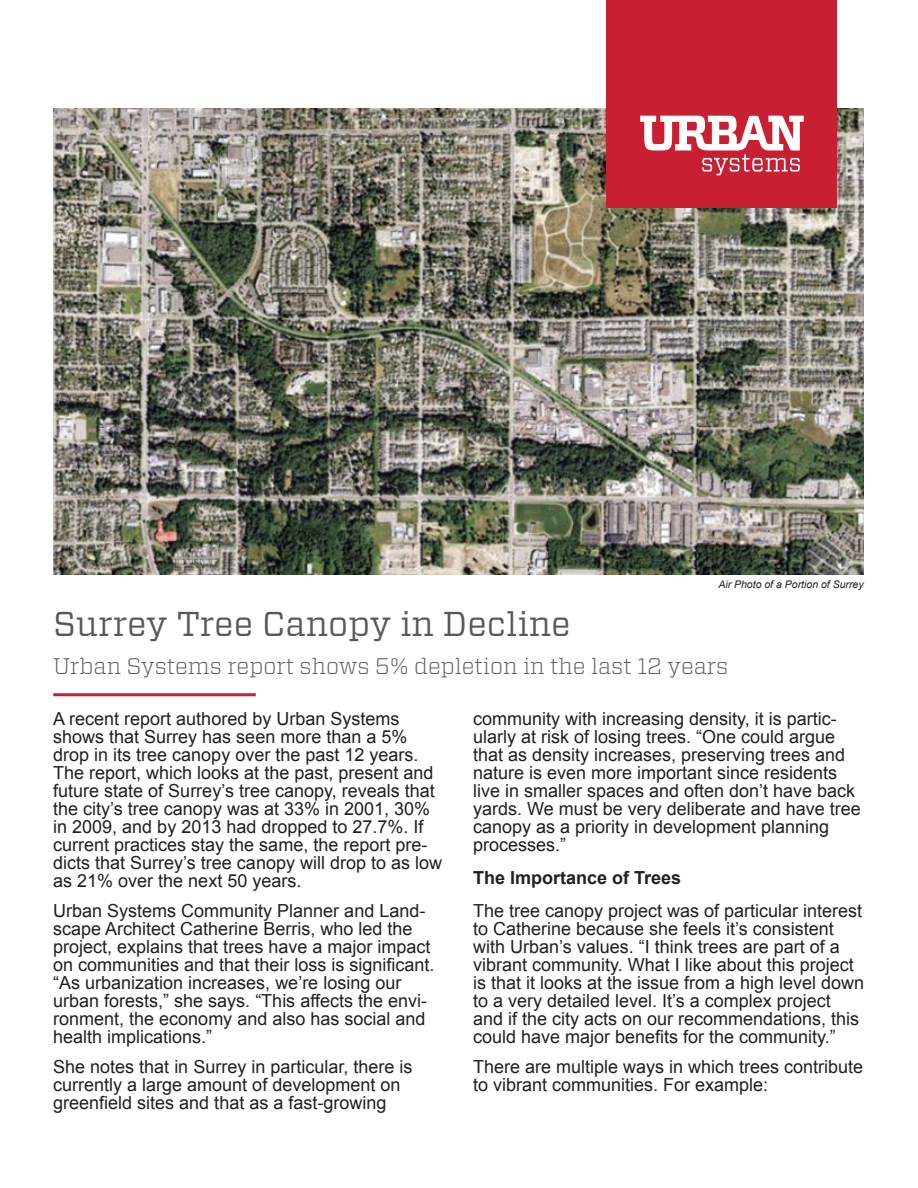
<style>
.page{position:relative;width:918px;height:1188px;background:#fff}
.page>*{position:absolute;margin:0;border:0;box-sizing:border-box;transform-origin:0 0}
.t1{font:34.5px "Vitesse";color:#555a5c}
.t2{font:300 22.5px "Vitesse";color:#555a5c}
.t3{font:18px/18px "Arial";color:#231f20}
.t4{font:700 18px "Arial";color:#231f20}
.t5{font:italic 10.5px "Arial";color:#231f20}
</style>
<div class="page">
<hr style="left:53px;top:693px;width:203px;height:3px;background:#c72032">
<img style="left:54px;top:108px;width:809px;height:466px">
<div style="left:607px;top:0;width:230px;height:207px;background:#c82032"></div>
<svg style="left:640px;top:116px;width:164px;height:59px"></svg>
<h1 class="t1" style="left:53px;top:601px;width:519px">Surrey Tree Canopy in Decline</h1>
<p class="t5" style="left:718px;top:577px;width:147px">Air Photo of a Portion of Surrey</p>
<p class="t2" style="left:53px;top:651px;width:677px">Urban Systems report shows 5% depletion in the last 12 years</p>
<p class="t3" style="left:473px;top:710px;width:389px">community with increasing density, it is partic&shy;ularly at risk of losing trees. “One could argue that as density increases, preserving trees and nature is even more important since residents live in smaller spaces and often don’t have back yards. We must be very deliberate and have tree canopy as a priority in development planning processes.”</p>
<p class="t4" style="left:473px;top:866px;width:210px">The Importance of Trees</p>
<p class="t3" style="left:473px;top:902px;width:393px">The tree canopy project was of particular interest to Catherine because she feels it’s consistent with Urban’s values. “I think trees are part of a vibrant community. What I like about this project is that it looks at the issue from a high level down to a very detailed level. It’s a complex project and if the city acts on our recommendations, this could have major benefits for the community.”</p>
<p class="t3" style="left:473px;top:1058px;width:392px">There are multiple ways in which trees contribute to vibrant communities. For example:</p>
<p class="t3" style="left:53px;top:710px;width:390px">A recent report authored by Urban Systems shows that Surrey has seen more than a 5% drop in its tree canopy over the past 12 years.<br>The report, which looks at the past, present and future state of Surrey’s tree canopy, reveals that the city’s tree canopy was at 33% in 2001, 30% in 2009, and by 2013 had dropped to 27.7%. If current practices stay the same, the report pre&shy;dicts that Surrey’s tree canopy will drop to as low as 21% over the next 50 years.</p>
<p class="t3" style="left:53px;top:902px;width:383px">Urban Systems Community Planner and Land&shy;scape Architect Catherine Berris, who led the project, explains that trees have a major impact on communities and that their loss is significant. “As urbanization increases, we’re losing our urban forests,” she says. “This affects the envi&shy;ronment, the economy and also has social and health implications.”</p>
<p class="t3" style="left:53px;top:1058px;width:361px">She notes that in Surrey in particular, there is currently a large amount of development on greenfield sites and that as a fast-growing</p>
</div>
